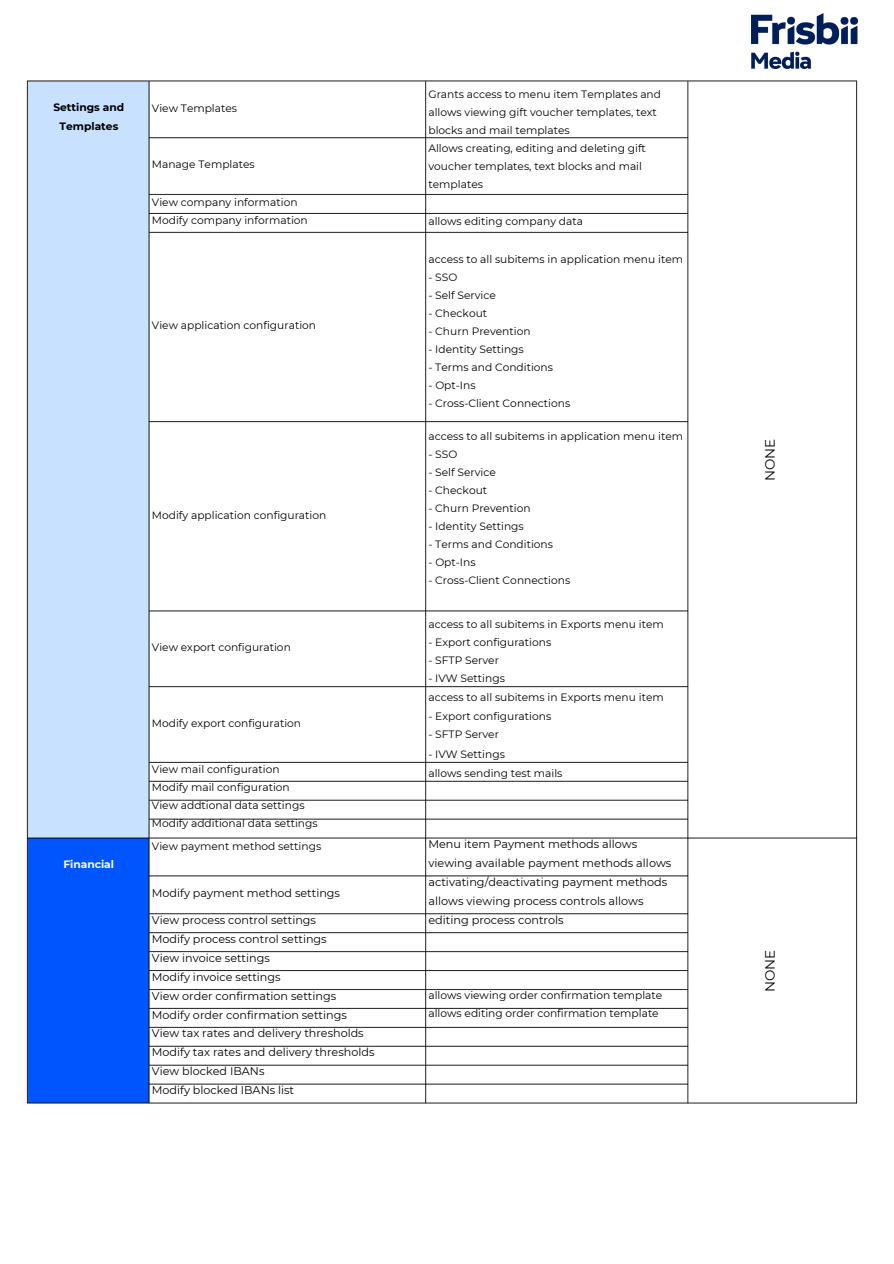
<style>
.page{position:relative;width:894px;height:1264px;background:#fff}
.page>*{position:absolute;margin:0;border:0;box-sizing:border-box;transform-origin:0 0}
.t1{font:13.5px "Montserrat";color:#000}
.t2{font:11.25px/19px "Montserrat";color:#000}
.t3{font:11.1px "Montserrat";color:#000}
.t4{font:10.65px/18px "Montserrat";color:#000}
.t5{font:700 10.65px "Montserrat";color:#000}
.t6{font:700 10.65px "Montserrat";color:#fff}
</style>
<div class="page">
<img style="left:26px;top:80px;width:832px;height:1024px">
<img style="left:751px;top:13px;width:106px;height:55px">
<h2 class="t5" style="left:53px;top:100px;width:72px">Settings and</h2>
<h2 class="t5" style="left:60px;top:119px;width:60px">Templates</h2>
<p class="t4" style="left:152px;top:99px;width:87px">View Templates</p>
<p class="t4" style="left:152px;top:155px;width:104px">Manage Templates</p>
<p class="t4" style="left:152px;top:193px;width:157px">View company information<br>Modify company information</p>
<h2 class="t4" style="left:152px;top:317px;width:166px">View application configuration</h2>
<p class="t4" style="left:152px;top:506px;width:176px">Modify application configuration</p>
<p class="t6" style="left:63px;top:858px;width:52px">Financial</p>
<p class="t4" style="left:152px;top:638px;width:140px">View export configuration</p>
<p class="t4" style="left:152px;top:714px;width:151px">Modify export configuration</p>
<p class="t4" style="left:152px;top:760px;width:167px">View mail configuration<br>Modify mail configuration<br>View addtional data settings<br>Modify additional data settings</p>
<p class="t4" style="left:152px;top:836px;width:171px">View payment method settings</p>
<p class="t3" style="left:152px;top:886px;width:189px">Modify payment method settings</p>
<p class="t3" style="left:152px;top:913px;width:165px">View process control settings</p>
<p class="t3" style="left:152px;top:932px;width:176px">Modify process control settings</p>
<p class="t3" style="left:152px;top:951px;width:119px">View invoice settings</p>
<p class="t3" style="left:152px;top:970px;width:130px">Modify invoice settings</p>
<p class="t3" style="left:152px;top:988px;width:186px">View order confirmation settings</p>
<p class="t3" style="left:152px;top:1007px;width:196px">Modify order confirmation settings</p>
<p class="t3" style="left:152px;top:1026px;width:213px">View tax rates and delivery thresholds</p>
<p class="t3" style="left:152px;top:1045px;width:224px">Modify tax rates and delivery thresholds</p>
<p class="t3" style="left:152px;top:1064px;width:114px">View blocked IBANs</p>
<p class="t3" style="left:152px;top:1083px;width:144px">Modify blocked IBANs list</p>
<p class="t4" style="left:428px;top:85px;width:234px">Grants access to menu item Templates and allows viewing gift voucher templates, text blocks and mail templates</p>
<p class="t4" style="left:428px;top:139px;width:219px">Allows creating, editing and deleting gift</p>
<p class="t4" style="left:428px;top:157px;width:215px">voucher templates, text blocks and mail</p>
<p class="t4" style="left:428px;top:175px;width:56px">templates</p>
<p class="t4" style="left:428px;top:212px;width:156px">allows editing company data</p>
<p class="t4" style="left:428px;top:250px;width:256px">access to all subitems in application menu item</p>
<p class="t4" style="left:428px;top:268px;width:30px">- SSO</p>
<p class="t4" style="left:428px;top:286px;width:69px">- Self Service</p>
<p class="t4" style="left:428px;top:304px;width:60px">- Checkout</p>
<p class="t4" style="left:428px;top:322px;width:104px">- Churn Prevention</p>
<p class="t4" style="left:428px;top:340px;width:97px">- Identity Settings</p>
<p class="t4" style="left:428px;top:358px;width:126px">- Terms and Conditions</p>
<p class="t4" style="left:428px;top:376px;width:49px">- Opt-Ins</p>
<p class="t4" style="left:428px;top:394px;width:143px">- Cross-Client Connections</p>
<p class="t4" style="left:428px;top:427px;width:256px">access to all subitems in application menu item</p>
<p class="t4" style="left:428px;top:445px;width:30px">- SSO</p>
<p class="t4" style="left:428px;top:463px;width:69px">- Self Service</p>
<p class="t4" style="left:428px;top:481px;width:60px">- Checkout</p>
<p class="t4" style="left:428px;top:499px;width:104px">- Churn Prevention</p>
<p class="t4" style="left:428px;top:517px;width:97px">- Identity Settings</p>
<p class="t4" style="left:428px;top:535px;width:126px">- Terms and Conditions</p>
<p class="t4" style="left:428px;top:553px;width:49px">- Opt-Ins</p>
<p class="t4" style="left:428px;top:571px;width:143px">- Cross-Client Connections</p>
<p class="t4" style="left:428px;top:615px;width:237px">access to all subitems in Exports menu item</p>
<p class="t4" style="left:428px;top:633px;width:124px">- Export configurations</p>
<p class="t4" style="left:428px;top:651px;width:72px">- SFTP Server</p>
<p class="t4" style="left:428px;top:669px;width:78px">- IVW Settings</p>
<p class="t4" style="left:428px;top:688px;width:237px">access to all subitems in Exports menu item</p>
<p class="t4" style="left:428px;top:707px;width:124px">- Export configurations</p>
<p class="t4" style="left:428px;top:725px;width:72px">- SFTP Server</p>
<p class="t4" style="left:428px;top:744px;width:78px">- IVW Settings</p>
<p class="t4" style="left:428px;top:763px;width:135px">allows sending test mails</p>
<p class="t2" style="left:428px;top:834px;width:244px">Menu item Payment methods allows viewing available payment methods allows activating/deactivating payment methods allows viewing process controls allows editing process controls</p>
<p class="t4" style="left:428px;top:986px;width:235px">allows viewing order confirmation template allows editing order confirmation template</p>
<p class="t1" style="left:761px;top:481px;width:44px;rotate:-90deg">NONE</p>
<h1 class="t1" style="left:761px;top:992px;width:44px;rotate:-90deg">NONE</h1>
</div>
